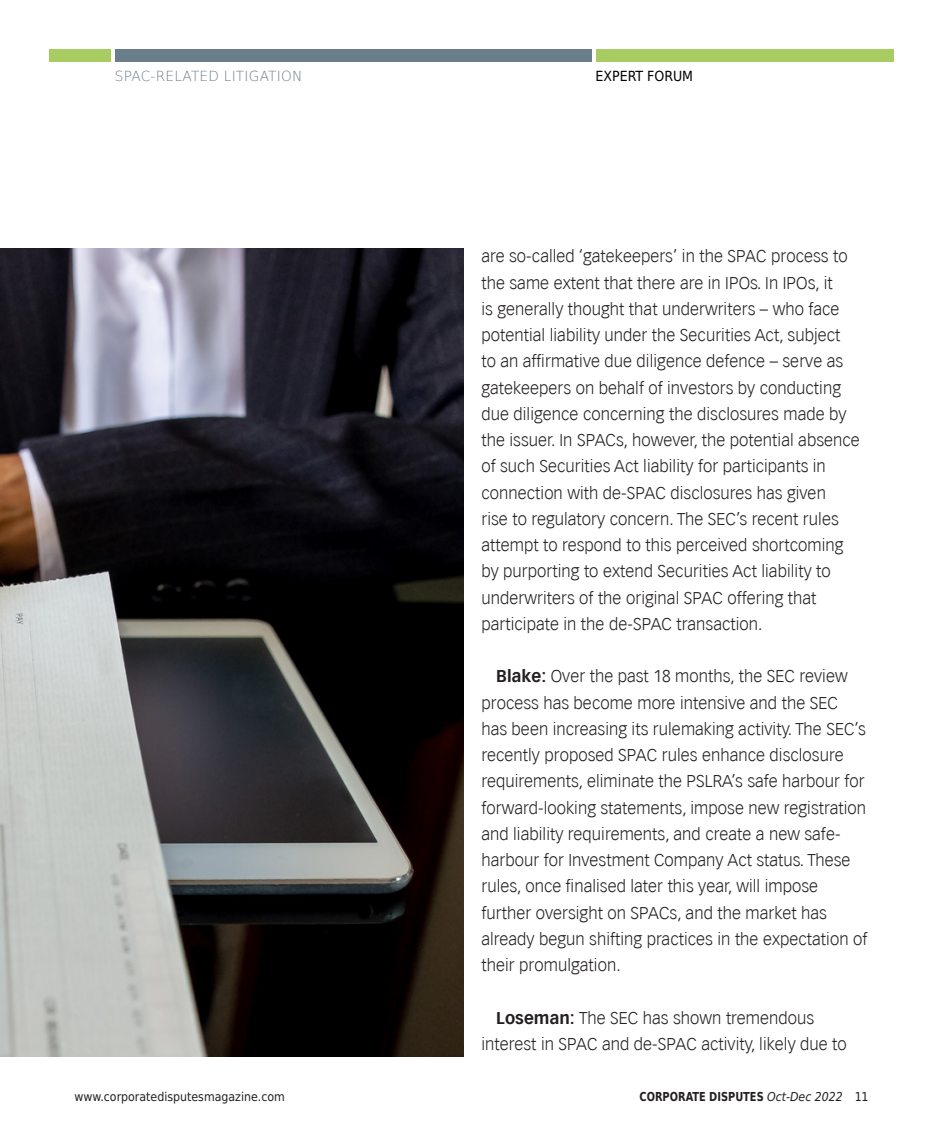
<style>
.page{position:relative;width:943px;height:1141px;background:#fff}
.page>*{position:absolute;margin:0;border:0;box-sizing:border-box;transform-origin:0 0}
.t1{font:300 16.62px/26.2px "Vectora LH";letter-spacing:.005em;color:#231f20}
.t2{font:200 14px "DejaVu Sans";letter-spacing:.015em;color:#6a7d8b}
.t3{font:14px "DejaVu Sans Condensed";color:#000}
.t4{font:12.25px "DejaVu Sans Condensed";color:#231f20}
.t5{font:700 12.25px "DejaVu Sans";color:#231f20;scale:.8 1}
.s1{font-weight:700}
.s2{font-family:"DejaVu Sans Condensed";font-weight:400;font-style:italic}
.s3{font-family:"DejaVu Sans Condensed";font-weight:400}
</style>
<div class="page">
<div style="left:595px;top:50px;width:298px;height:12px;background:#a7cd62"></div>
<div style="left:115px;top:50px;width:477px;height:12px;background:#6a7d8b"></div>
<div style="left:50px;top:50px;width:61px;height:12px;background:#a7cd62"></div>
<img style="left:0;top:248px;width:463px;height:809px">
<p class="t2" style="left:115px;top:65px;width:189px">SPAC-RELATED LITIGATION</p>
<p class="t3" style="left:595px;top:64px;width:99px">EXPERT FORUM</p>
<p class="t1" style="left:481px;top:244px;width:380px">are so-called ‘gatekeepers’ in the SPAC process to the same extent that there are in IPOs. In IPOs, it<br>is generally thought that underwriters – who face potential liability under the Securities Act, subject<br>to an affirmative due diligence defence – serve as gatekeepers on behalf of investors by conducting due diligence concerning the disclosures made by the issuer. In SPACs, however, the potential absence of such Securities Act liability for participants in connection with de-SPAC disclosures has given<br>rise to regulatory concern. The SEC’s recent rules attempt to respond to this perceived shortcoming by purporting to extend Securities Act liability to underwriters of the original SPAC offering that participate in the de-SPAC transaction.</p>
<p class="t1" style="left:481px;top:664px;width:387px;text-indent:15px"><span class="s1">Blake:</span> Over the past 18 months, the SEC review process has become more intensive and the SEC has been increasing its rulemaking activity. The SEC’s recently proposed SPAC rules enhance disclosure requirements, eliminate the PSLRA’s safe harbour for forward-looking statements, impose new registration and liability requirements, and create a new safe&shy;harbour for Investment Company Act status. These rules, once finalised later this year, will impose further oversight on SPACs, and the market has already begun shifting practices in the expectation of their promulgation.</p>
<p class="t1" style="left:481px;top:1005px;width:367px;text-indent:15px"><span class="s1">Loseman:</span> The SEC has shown tremendous interest in SPAC and de-SPAC activity, likely due to</p>
<p class="t4" style="left:74px;top:1086px;width:212px">www.corporatedisputesmagazine.com</p>
<p class="t5" style="left:639px;top:1086px;width:288px">CORPORATE DISPUTES <span class="s2">Oct-Dec 2022</span> <span class="s3">11</span></p>
</div>
